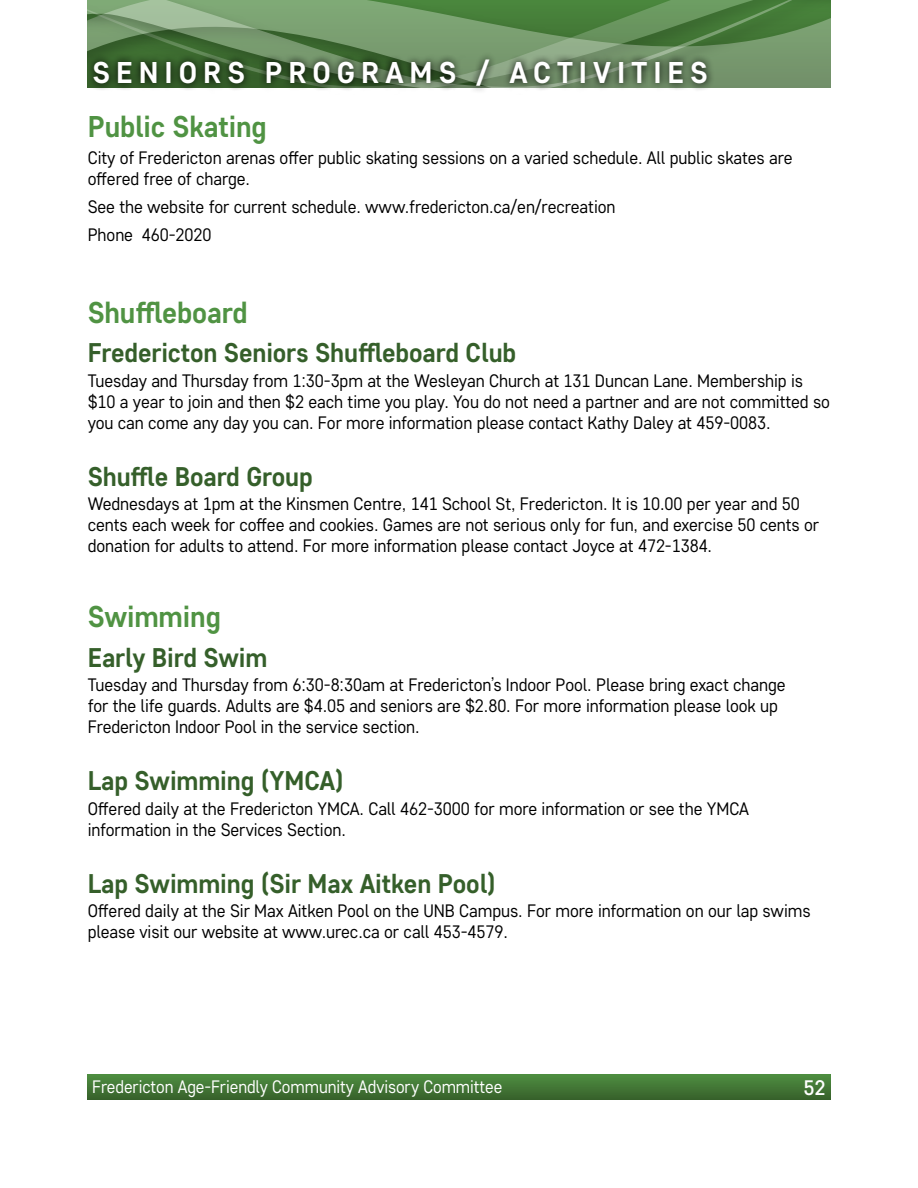
<style>
.page{position:relative;width:918px;height:1188px;background:#fff}
.page>*{position:absolute;margin:0;border:0;box-sizing:border-box;transform-origin:0 0}
.t1{font:700 30px "Core Sans D55";letter-spacing:-.005em;color:#509343;scale:.96 1}
.t2{font:700 30px "Core Sans D55";letter-spacing:.2em;color:#fff}
.t3{font:700 27px "Core Sans D55";letter-spacing:-.005em;color:#355f2a;scale:.96 1}
.t4{font:500 21px "Core Sans D45";color:#fff}
.t5{font:18px/21px "Core Sans D35";letter-spacing:-.005em;color:#000;scale:.96 1}
.t6{font:18px "Core Sans D35";letter-spacing:-.005em;color:#fff;scale:.94 1}
</style>
<div class="page">
<svg style="left:88px;top:0;width:742px;height:88px;background:#69925f"></svg>
<svg style="left:87px;top:52px;width:628px;height:39px;background:#587351"></svg>
<svg style="left:88px;top:1075px;width:742px;height:25px;background:#427635"></svg>
<h1 class="t2" style="left:93px;top:53px;width:617px">SENIORS PROGRAMS / ACTIVITIES</h1>
<h1 class="t1" style="left:88px;top:107px;width:188px">Public Skating</h1>
<p class="t5" style="left:88px;top:147px;width:736px">City of Fredericton arenas offer public skating sessions on a varied schedule. All public skates are offered free of charge.</p>
<p class="t5" style="left:88px;top:192px;width:551px;line-height:27.8px">See the website for current schedule. www.fredericton.ca/en/recreation<br>Phone 460-2020</p>
<h1 class="t1" style="left:88px;top:293px;width:168px">Shuffleboard</h1>
<h2 class="t3" style="left:88px;top:335px;width:448px">Fredericton Seniors Shuffleboard Club</h2>
<p class="t5" style="left:88px;top:369px;width:775px">Tuesday and Thursday from 1:30-3pm at the Wesleyan Church at 131 Duncan Lane. Membership is $10 a year to join and then $2 each time you play. You do not need a partner and are not committed so you can come any day you can. For more information please contact Kathy Daley at 459-0083.</p>
<h2 class="t3" style="left:88px;top:459px;width:236px">Shuffle Board Group</h2>
<p class="t5" style="left:88px;top:493px;width:763px">Wednesdays at 1pm at the Kinsmen Centre, 141 School St, Fredericton. It is 10.00 per year and 50 cents each week for coffee and cookies. Games are not serious only for fun, and exercise 50 cents or donation for adults to attend. For more information please contact Joyce at 472-1384.</p>
<h1 class="t1" style="left:88px;top:597px;width:140px">Swimming</h1>
<h2 class="t3" style="left:88px;top:640px;width:189px">Early Bird Swim</h2>
<p class="t5" style="left:88px;top:674px;width:729px">Tuesday and Thursday from 6:30-8:30am at Fredericton’s Indoor Pool. Please bring exact change for the life guards. Adults are $4.05 and seniors are $2.80. For more information please look up<br>Fredericton Indoor Pool in the service section.</p>
<h2 class="t3" style="left:88px;top:763px;width:268px">Lap Swimming (YMCA)</h2>
<p class="t5" style="left:88px;top:797px;width:690px">Offered daily at the Fredericton YMCA. Call 462-3000 for more information or see the YMCA information in the Services Section.</p>
<h2 class="t3" style="left:88px;top:866px;width:427px">Lap Swimming (Sir Max Aitken Pool)</h2>
<p class="t5" style="left:88px;top:900px;width:754px">Offered daily at the Sir Max Aitken Pool on the UNB Campus. For more information on our lap swims please visit our website at www.urec.ca or call 453-4579.</p>
<p class="t6" style="left:92px;top:1076px;width:438px">Fredericton Age-Friendly Community Advisory Committee</p>
<p class="t4" style="left:803px;top:1074px;width:24px">52</p>
</div>
